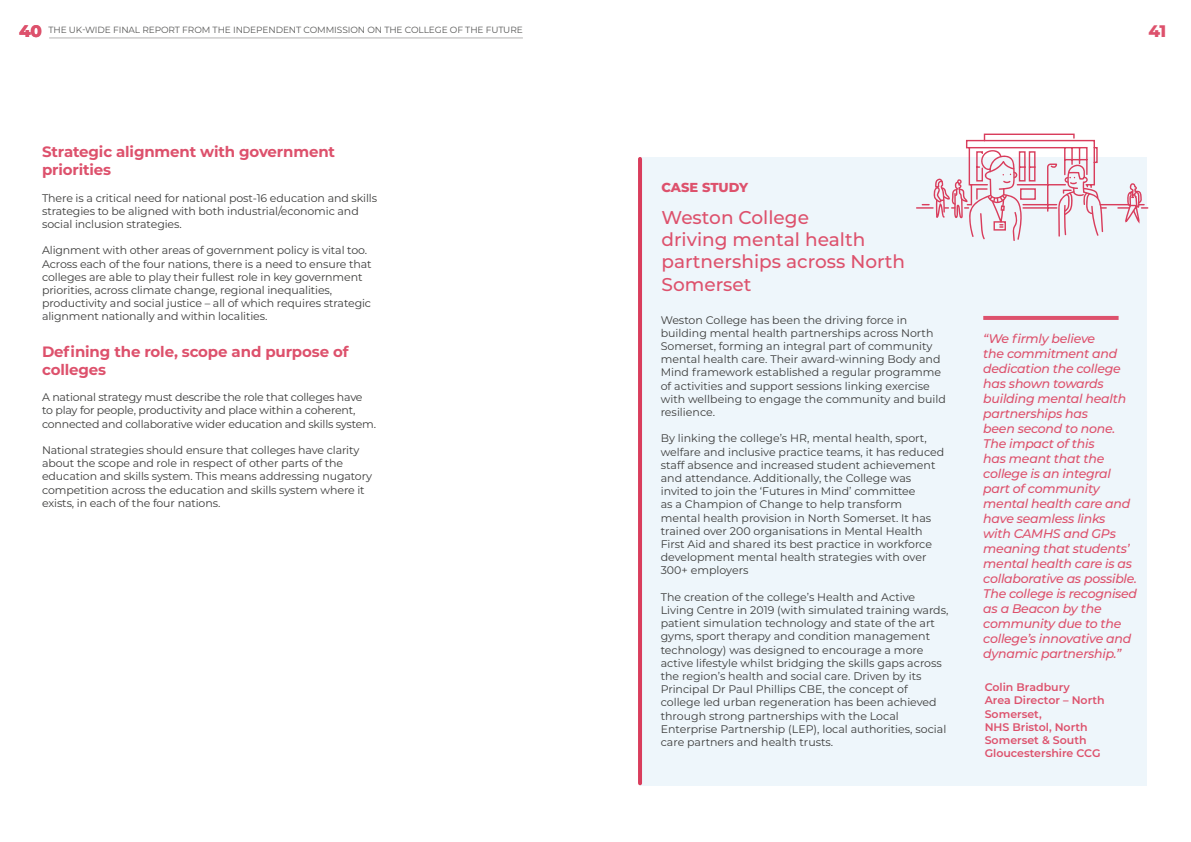
<style>
.page{position:relative;width:1191px;height:842px;background:#fff}
.page>*{position:absolute;margin:0;border:0;box-sizing:border-box;transform-origin:0 0}
.t1{font:500 18.5px/22.2px "Montserrat";color:#dd516c}
.t2{font:800 16.7px "Montserrat";color:#dd516c}
.t3{font:700 15px/18px "Montserrat";letter-spacing:-.01em;color:#dd516c}
.t4{font:800 13px "Montserrat";letter-spacing:-.01em;color:#dd516c}
.t5{font:italic 500 12.5px/15px "Montserrat";letter-spacing:-.02em;color:#dd516c}
.t6{font:11px/13.2px "Montserrat";letter-spacing:-.005em;color:#3c3c3b}
.t7{font:600 11px/13.2px "Montserrat";color:#dd516c}
.t8{font:9px "Montserrat";letter-spacing:-.01em;color:#575756}
</style>
<div class="page">
<div style="left:640px;top:157px;width:507px;height:628px;background:#eef6fb"></div>
<hr style="left:638px;top:159px;width:4px;height:624px;background:#d93d5c">
<hr style="left:983px;top:316px;width:135px;height:4px;background:#dd516c">
<svg style="left:916px;top:133px;width:233px;height:108px"></svg>
<hr style="left:49px;top:38px;width:474px;height:1px;background:#b3b2b2">
<h2 class="t2" style="left:19px;top:19px;width:24px">40</h2>
<h2 class="t2" style="left:1148px;top:19px;width:19px">41</h2>
<p class="t8" style="left:48px;top:24px;width:476px">THE UK-WIDE FINAL REPORT FROM THE INDEPENDENT COMMISSION ON THE COLLEGE OF THE FUTURE</p>
<h3 class="t3" style="left:42px;top:142px;width:295px">Strategic alignment with government priorities</h3>
<p class="t6" style="left:42px;top:191px;width:336px">There is a critical need for national post-16 education and skills strategies to be aligned with both industrial/economic and social inclusion strategies.</p>
<p class="t6" style="left:42px;top:244px;width:331px">Alignment with other areas of government policy is vital too.<br>Across each of the four nations, there is a need to ensure that colleges are able to play their fullest role in key government priorities, across climate change, regional inequalities, productivity and social justice – all of which requires strategic alignment nationally and within localities.</p>
<h3 class="t3" style="left:42px;top:342px;width:308px">Defining the role, scope and purpose of colleges</h3>
<p class="t6" style="left:42px;top:390px;width:335px">A national strategy must describe the role that colleges have to play for people, productivity and place within a coherent, connected and collaborative wider education and skills system.</p>
<p class="t6" style="left:42px;top:443px;width:332px">National strategies should ensure that colleges have clarity about the scope and role in respect of other parts of the education and skills system. This means addressing nugatory competition across the education and skills system where it exists, in each of the four nations.</p>
<p class="t4" style="left:661px;top:177px;width:88px">CASE STUDY</p>
<h1 class="t1" style="left:661px;top:206px;width:245px">Weston College<br>driving mental health partnerships across North<br>Somerset</h1>
<p class="t6" style="left:660px;top:313px;width:287px">Weston College has been the driving force in building mental health partnerships across North Somerset, forming an integral part of community mental health care. Their award-winning Body and Mind framework established a regular programme of activities and support sessions linking exercise with wellbeing to engage the community and build resilience.</p>
<p class="t6" style="left:660px;top:431px;width:285px">By linking the college’s HR, mental health, sport, welfare and inclusive practice teams, it has reduced staff absence and increased student achievement and attendance. Additionally, the College was invited to join the ‘Futures in Mind’ committee<br>as a Champion of Change to help transform mental health provision in North Somerset. It has trained over 200 organisations in Mental Health First Aid and shared its best practice in workforce development mental health strategies with over 300+ employers</p>
<p class="t6" style="left:660px;top:590px;width:289px">The creation of the college’s Health and Active Living Centre in 2019 (with simulated training wards, patient simulation technology and state of the art gyms, sport therapy and condition management technology) was designed to encourage a more active lifestyle whilst bridging the skills gaps across the region’s health and social care. Driven by its Principal Dr Paul Phillips CBE, the concept of college led urban regeneration has been achieved through strong partnerships with the Local Enterprise Partnership (LEP), local authorities, social care partners and health trusts.</p>
<p class="t5" style="left:983px;top:330px;width:155px">“We firmly believe<br>the commitment and dedication the college has shown towards building mental health partnerships has<br>been second to none.<br>The impact of this<br>has meant that the college is an integral part of community mental health care and have seamless links<br>with CAMHS and GPs meaning that students’ mental health care is as collaborative as possible.<br>The college is recognised as a Beacon by the community due to the college’s innovative and dynamic partnership.”</p>
<p class="t7" style="left:984px;top:680px;width:121px">Colin Bradbury<br>Area Director – North<br>Somerset,<br>NHS Bristol, North<br>Somerset &amp; South<br>Gloucestershire CCG</p>
</div>
